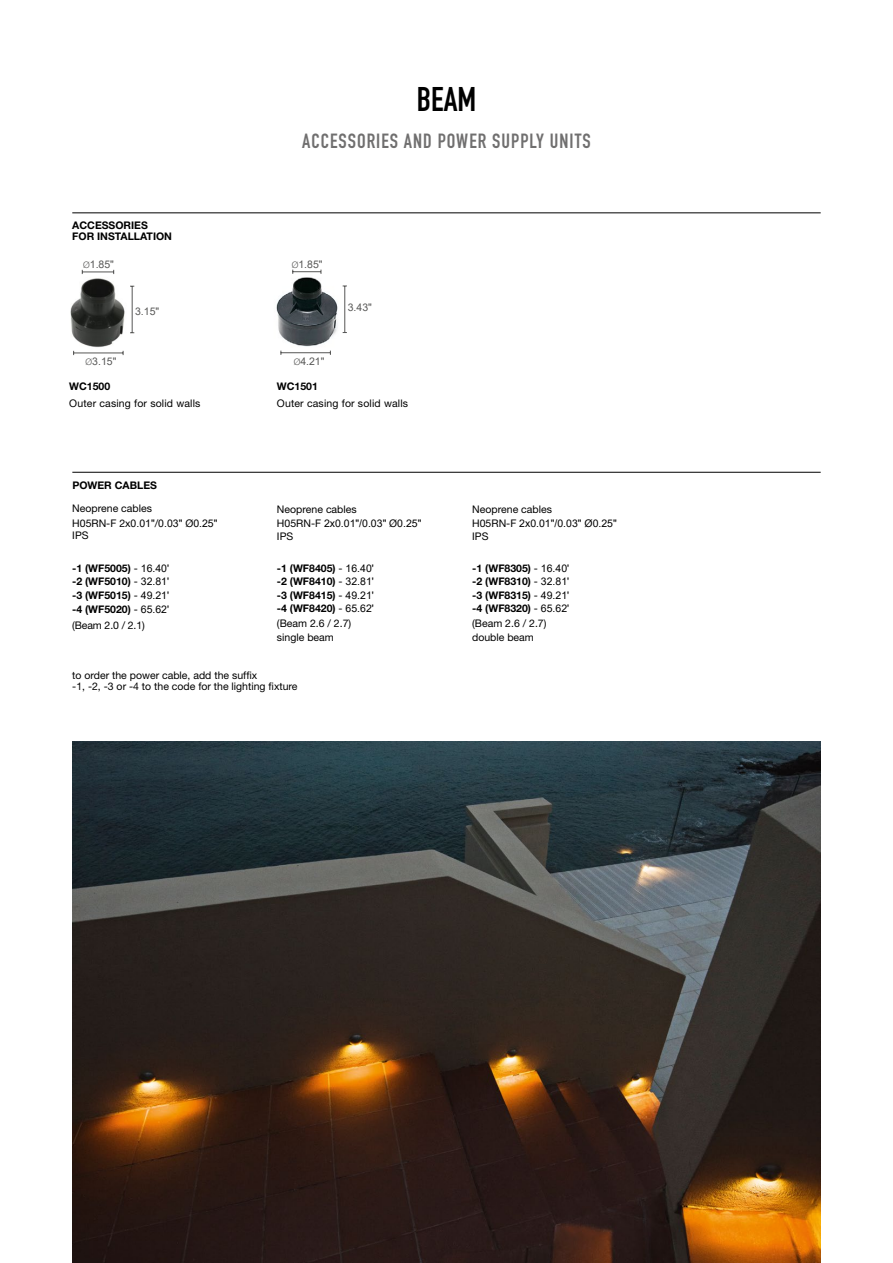
<style>
.page{position:relative;width:893px;height:1263px;background:#fff}
.page>*{position:absolute;margin:0;border:0;box-sizing:border-box;transform-origin:0 0}
.t1{font:33.75px "DIN Engschrift";color:#000}
.t2{font:20.25px "DIN Engschrift";letter-spacing:.05em;color:#706f6f}
.t3{font:700 10.5px/13.5px "Helvetica Neue";color:#000;text-align:justify}
.t4{font:10.5px/13.5px "Helvetica Neue";color:#000}
.t5{font:10.5px "Arial";color:#000}
.t6{font:10.5px "Arial";color:#575756}
.s1{font-family:"Helvetica Neue";font-weight:300;font-size:9px}
.s2{font-family:"Helvetica Neue"}
.s3{font-weight:400}
.s4{font-family:"Arial";font-weight:400}
</style>
<div class="page">
<img style="left:72px;top:741px;width:749px;height:522px">
<img style="left:70px;top:270px;width:65px;height:85px">
<hr style="left:132px;top:286px;width:1px;height:47px;background:#575756">
<hr style="left:82px;top:272px;width:32px;height:1px;background:#575756">
<hr style="left:73px;top:353px;width:50px;height:1px;background:#575756">
<hr style="left:72px;top:213px;width:749px;height:1px;background:#000">
<img style="left:276px;top:277px;width:69px;height:78px">
<hr style="left:344px;top:286px;width:1px;height:46px;background:#575756">
<svg style="left:292px;top:270px;width:30px;height:4px"></svg>
<hr style="left:281px;top:352px;width:49px;height:1px;background:#575756">
<hr style="left:72px;top:472px;width:749px;height:1px;background:#000">
<h1 class="t1" style="left:417px;top:80px;width:61px">BEAM</h1>
<p class="t3" style="left:72px;top:220px;width:101px;line-height:10.5px">ACCESSORIES<br>FOR INSTALLATION</p>
<p class="t6" style="left:83px;top:257px;width:32px"><span class="s1">Ø</span>1.85"</p>
<p class="t6" style="left:135px;top:304px;width:26px">3.15"</p>
<p class="t6" style="left:86px;top:354px;width:32px"><span class="s1">Ø</span>3.15"</p>
<p class="t3" style="left:69px;top:379px;width:43px">WC1500</p>
<p class="t4" style="left:69px;top:396px;width:133px">Outer casing for solid walls</p>
<p class="t3" style="left:72px;top:478px;width:86px">POWER CABLES</p>
<p class="t4" style="left:72px;top:502px;width:81px">Neoprene cables</p>
<p class="t5" style="left:72px;top:516px;width:147px"><span class="s2">H05RN-F 2x</span>0.01"<span class="s2">/</span>0.03" <span class="s2">Ø</span>0.25"</p>
<p class="t4" style="left:72px;top:529px;width:18px">IPS</p>
<p class="t3" style="left:72px;top:561px;width:98px">-1 (WF5005) <span class="s3">-</span> <span class="s4">16.40' </span>-2 (WF5010) <span class="s3">-</span> <span class="s4">32.81' </span>-3 (WF5015) <span class="s3">-</span> <span class="s4">49.21' </span>-4 (WF5020) <span class="s3">-</span> <span class="s4">65.62'</span></p>
<p class="t4" style="left:72px;top:619px;width:74px">(Beam 2.0 / 2.1)</p>
<h2 class="t2" style="left:302px;top:129px;width:290px">ACCESSORIES AND POWER SUPPLY UNITS</h2>
<p class="t6" style="left:292px;top:257px;width:32px"><span class="s1">Ø</span>1.85"</p>
<p class="t6" style="left:348px;top:301px;width:26px">3.43"</p>
<p class="t6" style="left:294px;top:354px;width:32px"><span class="s1">Ø</span>4.21"</p>
<p class="t3" style="left:277px;top:379px;width:43px">WC1501</p>
<p class="t4" style="left:277px;top:396px;width:133px">Outer casing for solid walls</p>
<p class="t4" style="left:277px;top:502px;width:81px">Neoprene cables</p>
<p class="t5" style="left:277px;top:516px;width:146px"><span class="s2">H05RN-F</span> 2x0.01"/0.03" <span class="s2">Ø</span>0.25"</p>
<p class="t4" style="left:277px;top:529px;width:18px">IPS</p>
<p class="t3" style="left:277px;top:561px;width:98px">-1 (WF8405) <span class="s3">-</span> <span class="s4">16.40' </span>-2 (WF8410) <span class="s3">-</span> <span class="s4">32.81' </span>-3 (WF8415) <span class="s3">-</span> <span class="s4">49.21' </span>-4 (WF8420) <span class="s3">-</span> <span class="s4">65.62'</span></p>
<p class="t4" style="left:277px;top:616px;width:76px">(Beam 2.6 / 2.7) single beam</p>
<p class="t4" style="left:472px;top:502px;width:81px">Neoprene cables</p>
<p class="t5" style="left:472px;top:516px;width:146px"><span class="s2">H05RN-F</span> 2x0.01"/0.03" Ø0.25"</p>
<p class="t4" style="left:472px;top:529px;width:18px">IPS</p>
<p class="t3" style="left:472px;top:561px;width:98px">-1 (WF8305) <span class="s3">-</span> <span class="s4">16.40' </span>-2 (WF8310) <span class="s3">-</span> <span class="s4">32.81' </span>-3 (WF8315) <span class="s3">-</span> <span class="s4">49.21' </span>-4 (WF8320) <span class="s3">-</span> <span class="s4">65.62'</span></p>
<p class="t4" style="left:472px;top:616px;width:76px">(Beam 2.6 / 2.7) double beam</p>
<p class="t4" style="left:72px;top:670px;width:227px;line-height:10.5px">to order the power cable, add the suffix<br>-1, -2, -3 or -4 to the code for the lighting fixture</p>
</div>
